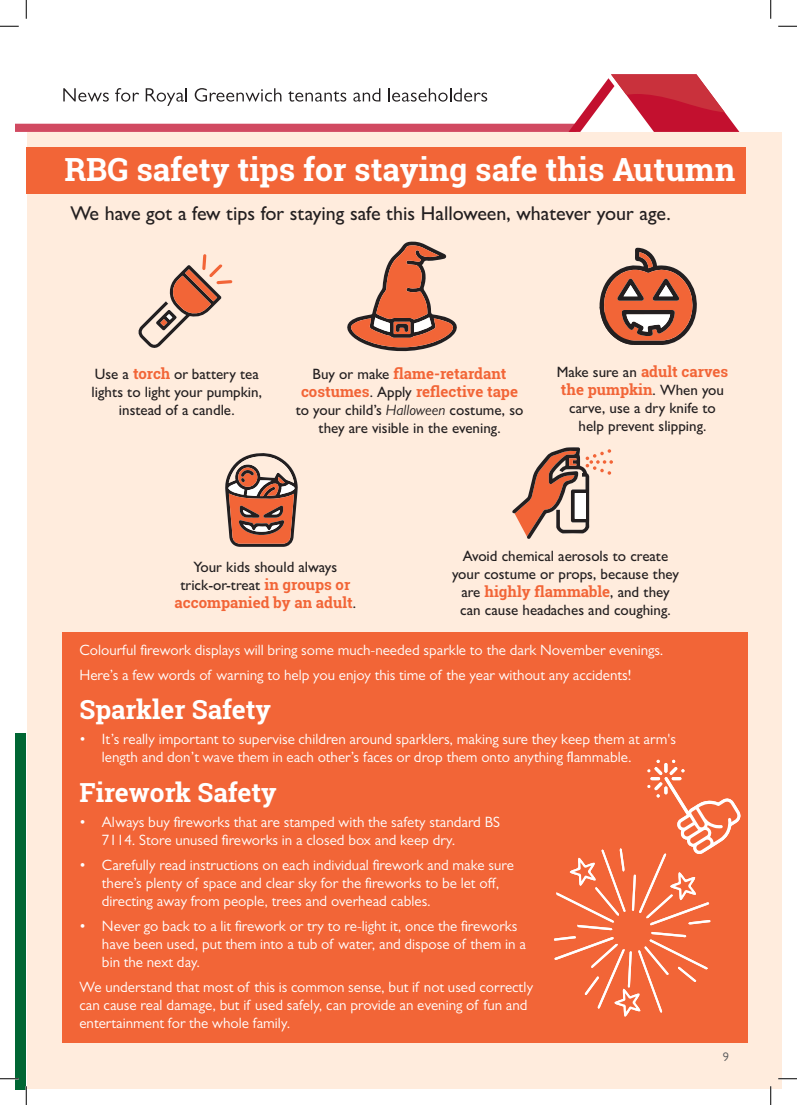
<style>
.page{position:relative;width:797px;height:1105px;background:#fff}
.page>*{position:absolute;margin:0;border:0;box-sizing:border-box;transform-origin:0 0}
.t1{font:700 31.88px "Roboto Slab";color:#fff}
.t2{font:700 26.25px "Roboto Slab";color:#fff}
.t3{font:500 20px "Gill Sans MT Std";color:#231f20}
.t4{font:15px/18px "Gill Sans MT Std";color:#fff}
.t5{font:500 15px/18px "Gill Sans MT Std";color:#231f20;text-align:center}
.t6{font:12.5px "Gill Sans MT Std";color:#57585a}
.s1{font-family:"Roboto Slab";font-weight:700;color:#f26537}
.s2{font-weight:400;font-style:italic}
</style>
<div class="page">
<div style="left:27px;top:132px;width:754px;height:957px;background:#ffecdd"></div>
<div style="left:62px;top:632px;width:685px;height:411px;background:#f26537"></div>
<div style="left:16px;top:733px;width:10px;height:356px;background:#063"></div>
<svg style="left:16px;top:74px;width:723px;height:58px"></svg>
<svg style="left:599px;top:248px;width:98px;height:97px"></svg>
<svg style="left:138px;top:254px;width:94px;height:94px"></svg>
<svg style="left:225px;top:453px;width:73px;height:94px"></svg>
<svg style="left:512px;top:447px;width:101px;height:92px"></svg>
<div style="left:27px;top:147px;width:719px;height:47px;background:#f26537"></div>
<svg style="left:347px;top:241px;width:110px;height:111px"></svg>
<svg style="left:554px;top:760px;width:187px;height:257px"></svg>
<svg style="left:0;top:25px;width:19px;height:2px"></svg>
<svg style="left:778px;top:25px;width:19px;height:2px"></svg>
<svg style="left:0;top:1078px;width:19px;height:1px"></svg>
<svg style="left:778px;top:1078px;width:19px;height:1px"></svg>
<svg style="left:25px;top:0;width:2px;height:19px"></svg>
<svg style="left:25px;top:1086px;width:2px;height:19px"></svg>
<svg style="left:770px;top:0;width:1px;height:19px"></svg>
<svg style="left:770px;top:1086px;width:1px;height:19px"></svg>
<p class="t1" style="left:64px;top:147px;width:672px">RBG safety tips for staying safe this Autumn</p>
<p class="t3" style="left:71px;top:201px;width:602px">We have got a few tips for staying safe this Halloween, whatever your age.</p>
<p class="t5" style="left:92px;top:365px;width:172px">Use a <span class="s1">torch</span> or battery tea lights to light your pumpkin, instead of a candle.</p>
<p class="t5" style="left:296px;top:365px;width:229px">Buy or make <span class="s1">flame-retardant costumes</span>. Apply <span class="s1">reflective tape </span>to your child’s <span class="s2">Halloween</span> costume, so they are visible in the evening.</p>
<p class="t5" style="left:556px;top:362px;width:173px">Make sure an <span class="s1">adult carves the pumpkin</span>. When you carve, use a dry knife to help prevent slipping.</p>
<p class="t5" style="left:175px;top:558px;width:183px">Your kids should always trick-or-treat <span class="s1">in groups or accompanied by an adult</span>.</p>
<p class="t5" style="left:452px;top:546px;width:228px">Avoid chemical aerosols to create your costume or props, because they are <span class="s1">highly flammable</span>, and they can cause headaches and coughing.</p>
<p class="t4" style="left:79px;top:640px;width:585px">Colourful firework displays will bring some much-needed sparkle to the dark November evenings.</p>
<p class="t4" style="left:79px;top:666px;width:553px">Here’s a few words of warning to help you enjoy this time of the year without any accidents!</p>
<p class="t2" style="left:79px;top:692px;width:193px">Sparkler Safety</p>
<p class="t4" style="left:102px;top:730px;width:575px;text-indent:-22px">• It’s really important to supervise children around sparklers, making sure they keep them at arm's length and don’t wave them in each other’s faces or drop them onto anything flammable.</p>
<p class="t2" style="left:79px;top:774px;width:199px">Firework Safety</p>
<p class="t4" style="left:102px;top:813px;width:399px;text-indent:-22px">• Always buy fireworks that are stamped with the safety standard BS<br>7114. Store unused fireworks in a closed box and keep dry.</p>
<p class="t4" style="left:102px;top:856px;width:413px;text-indent:-22px">• Carefully read instructions on each individual firework and make sure there’s plenty of space and clear sky for the fireworks to be let off, directing away from people, trees and overhead cables.</p>
<p class="t4" style="left:102px;top:917px;width:425px;text-indent:-22px">• Never go back to a lit firework or try to re-light it, once the fireworks have been used, put them into a tub of water, and dispose of them in a bin the next day.</p>
<p class="t4" style="left:79px;top:978px;width:455px">We understand that most of this is common sense, but if not used correctly can cause real damage, but if used safely, can provide an evening of fun and entertainment for the whole family.</p>
<p class="t6" style="left:722px;top:1050px;width:8px">9</p>
</div>
